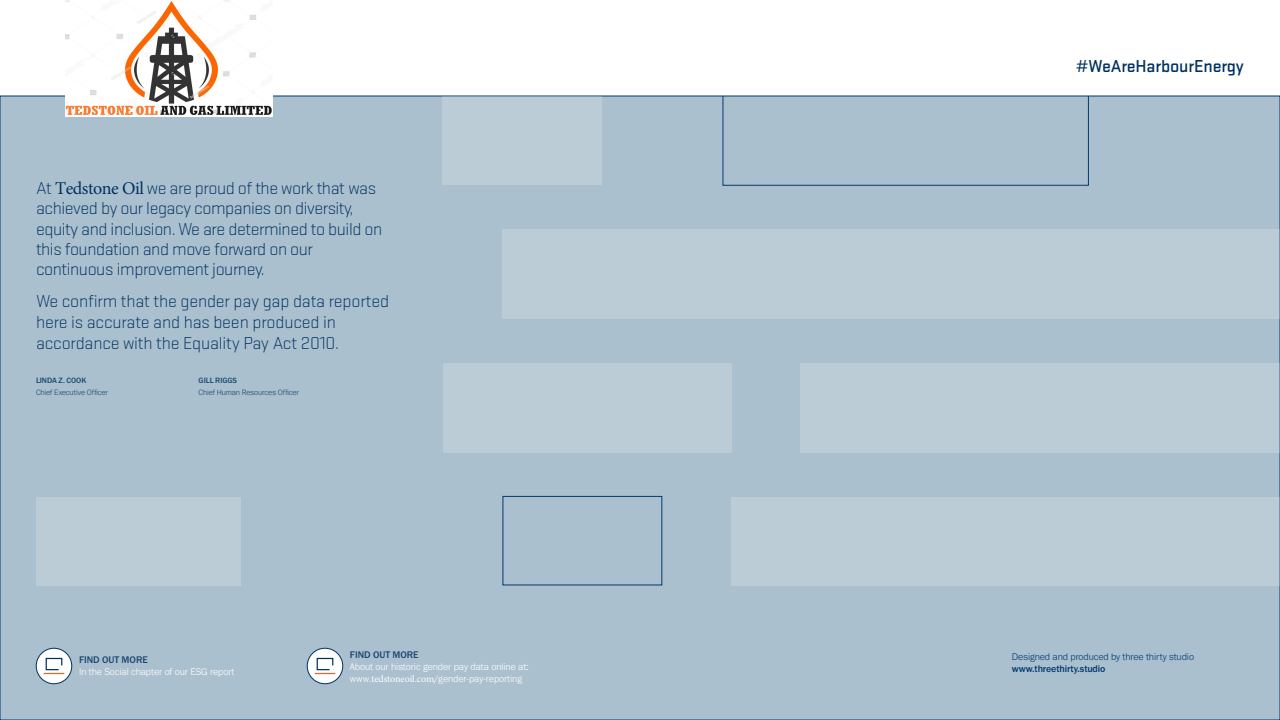
<style>
.page{position:relative;width:1280px;height:720px;background:#fff}
.page>*{position:absolute;margin:0;border:0;box-sizing:border-box;transform-origin:0 0}
.t1{font:300 18px/20.3px "Stratum 2";letter-spacing:-.025em;color:#003160}
.t2{font:500 18px "Stratum 2";letter-spacing:-.01em;color:#003160}
.t3{font:300 10px/12px "Franklin Gothic URW";letter-spacing:-.01em;color:#fff}
.t4{font:300 10px "Franklin Gothic URW";letter-spacing:-.01em;color:#003a70}
.t5{font:500 10px "Franklin Gothic URW";letter-spacing:-.01em;color:#003a70}
.t6{font:500 10px "Franklin Gothic URW";color:#1a4670}
.t7{font:300 8px "Franklin Gothic URW";letter-spacing:-.01em;color:#1a4670}
.t8{font:500 8px "Franklin Gothic URW";letter-spacing:-.01em;color:#1a4670}
.s1{font-family:"Minion Pro";font-weight:400}
</style>
<div class="page">
<div style="left:0;top:96px;width:1280px;height:624px;background:#abc0ce"></div>
<svg style="left:723px;top:98px;width:366px;height:88px"></svg>
<svg style="left:36px;top:648px;width:36px;height:36px"></svg>
<svg style="left:44px;top:657px;width:20px;height:17px"></svg>
<div style="left:36px;top:648px;width:36px;height:36px;border:1px solid #003160;border-radius:50%"></div>
<svg style="left:307px;top:648px;width:36px;height:36px"></svg>
<svg style="left:315px;top:657px;width:20px;height:17px"></svg>
<div style="left:307px;top:648px;width:36px;height:36px;border:1px solid #003160;border-radius:50%"></div>
<div style="left:800px;top:363px;width:480px;height:90px;background:#bbccd7"></div>
<div style="left:443px;top:363px;width:288px;height:90px;background:#bbccd7"></div>
<div style="left:503px;top:496px;width:159px;height:89px;border:1px solid #003a70"></div>
<div style="left:731px;top:497px;width:549px;height:89px;background:#bbccd7"></div>
<div style="left:36px;top:497px;width:205px;height:89px;background:#bbccd7"></div>
<div style="left:502px;top:229px;width:778px;height:90px;background:#bbccd7"></div>
<div style="left:443px;top:96px;width:159px;height:89px;background:#bbccd7"></div>
<img style="left:65px;top:1px;width:208px;height:116px">
<p class="t1" style="left:36px;top:177px;width:348px">At <span class="s1">Tedstone Oil</span> we are proud of the work that was achieved by our legacy companies on diversity, equity and inclusion. We are determined to build on this foundation and move forward on our continuous improvement journey.</p>
<p class="t1" style="left:36px;top:290px;width:355px;line-height:21px">We confirm that the gender pay gap data reported here is accurate and has been produced in accordance with the Equality Pay Act 2010.</p>
<p class="t8" style="left:36px;top:375px;width:52px">LINDA Z. COOK</p>
<p class="t7" style="left:36px;top:387px;width:74px">Chief Executive Officer</p>
<p class="t8" style="left:199px;top:375px;width:40px">GILL RIGGS</p>
<p class="t7" style="left:199px;top:387px;width:102px">Chief Human Resources Officer</p>
<p class="t6" style="left:79px;top:654px;width:70px">FIND OUT MORE</p>
<p class="t3" style="left:79px;top:666px;width:157px">In the Social chapter of our ESG report</p>
<p class="t6" style="left:350px;top:648px;width:70px">FIND OUT MORE</p>
<p class="t3" style="left:350px;top:660px;width:180px">About our historic gender pay data online at: www.<span class="s1">tedstoneoil.com</span>/gender-pay-reporting</p>
<p class="t2" style="left:1076px;top:54px;width:170px">#WeAreHarbourEnergy</p>
<p class="t4" style="left:1012px;top:650px;width:184px">Designed and produced by three thirty studio</p>
<p class="t5" style="left:1012px;top:662px;width:95px">www.threethirty.studio</p>
</div>
